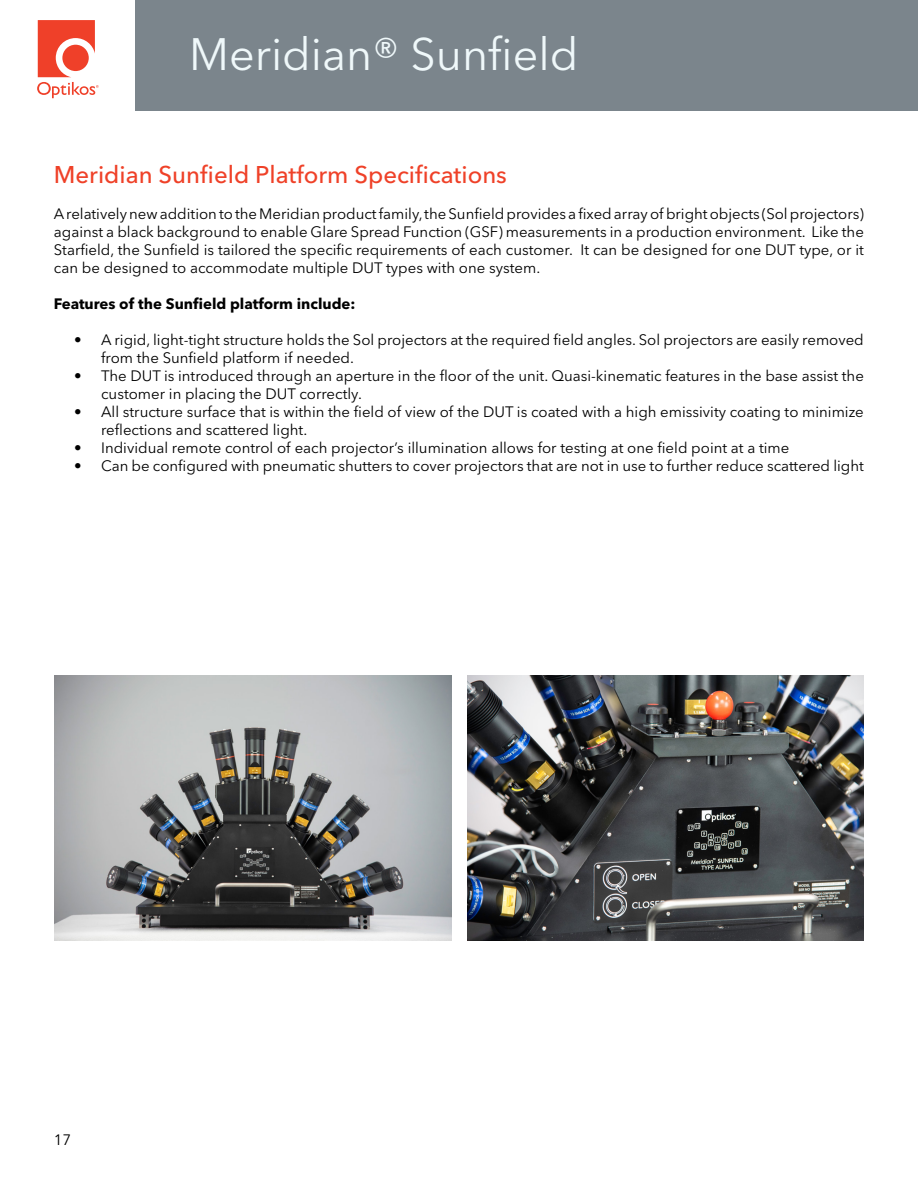
<style>
.page{position:relative;width:918px;height:1188px;background:#fff}
.page>*{position:absolute;margin:0;border:0;box-sizing:border-box;transform-origin:0 0}
.t1{font:45px "Avenir Next LT Pro";color:#eff8fa}
.t2{font:500 24px "Avenir Next LT Pro";color:#ef4128}
.t3{font:15px/18px "Avenir Next LT Pro";color:#000}
.t4{font:700 15px "Avenir Next LT Pro";color:#000}
</style>
<div class="page">
<div style="left:136px;top:0;width:782px;height:110px;background:#7b858c"></div>
<svg style="left:37px;top:20px;width:62px;height:78px"></svg>
<img style="left:54px;top:675px;width:397px;height:265px">
<img style="left:468px;top:675px;width:396px;height:266px">
<h1 class="t1" style="left:189px;top:27px;width:391px">Meridian® Sunfield</h1>
<h2 class="t2" style="left:54px;top:161px;width:455px">Meridian Sunfield Platform Specifications</h2>
<p class="t3" style="left:54px;top:205px;width:812px;text-align:justify">A relatively new addition to the Meridian product family, the Sunfield provides a fixed array of bright objects (Sol projectors) against a black background to enable Glare Spread Function (GSF) measurements in a production environment. Like the Starfield, the Sunfield is tailored the specific requirements of each customer. It can be designed for one DUT type, or it can be designed to accommodate multiple DUT types with one system.</p>
<p class="t4" style="left:54px;top:295px;width:303px">Features of the Sunfield platform include:</p>
<p class="t3" style="left:101px;top:331px;width:764px;text-indent:-27px">• A rigid, light-tight structure holds the Sol projectors at the required field angles. Sol projectors are easily removed from the Sunfield platform if needed.</p>
<p class="t3" style="left:101px;top:367px;width:764px;text-indent:-27px">• The DUT is introduced through an aperture in the floor of the unit. Quasi-kinematic features in the base assist the customer in placing the DUT correctly.</p>
<p class="t3" style="left:101px;top:403px;width:764px;text-indent:-27px">• All structure surface that is within the field of view of the DUT is coated with a high emissivity coating to minimize reflections and scattered light.</p>
<p class="t3" style="left:74px;top:439px;width:717px">• Individual remote control of each projector’s illumination allows for testing at one field point at a time</p>
<p class="t3" style="left:74px;top:457px;width:791px">• Can be configured with pneumatic shutters to cover projectors that are not in use to further reduce scattered light</p>
<p class="t3" style="left:54px;top:1131px;width:19px">17</p>
</div>
